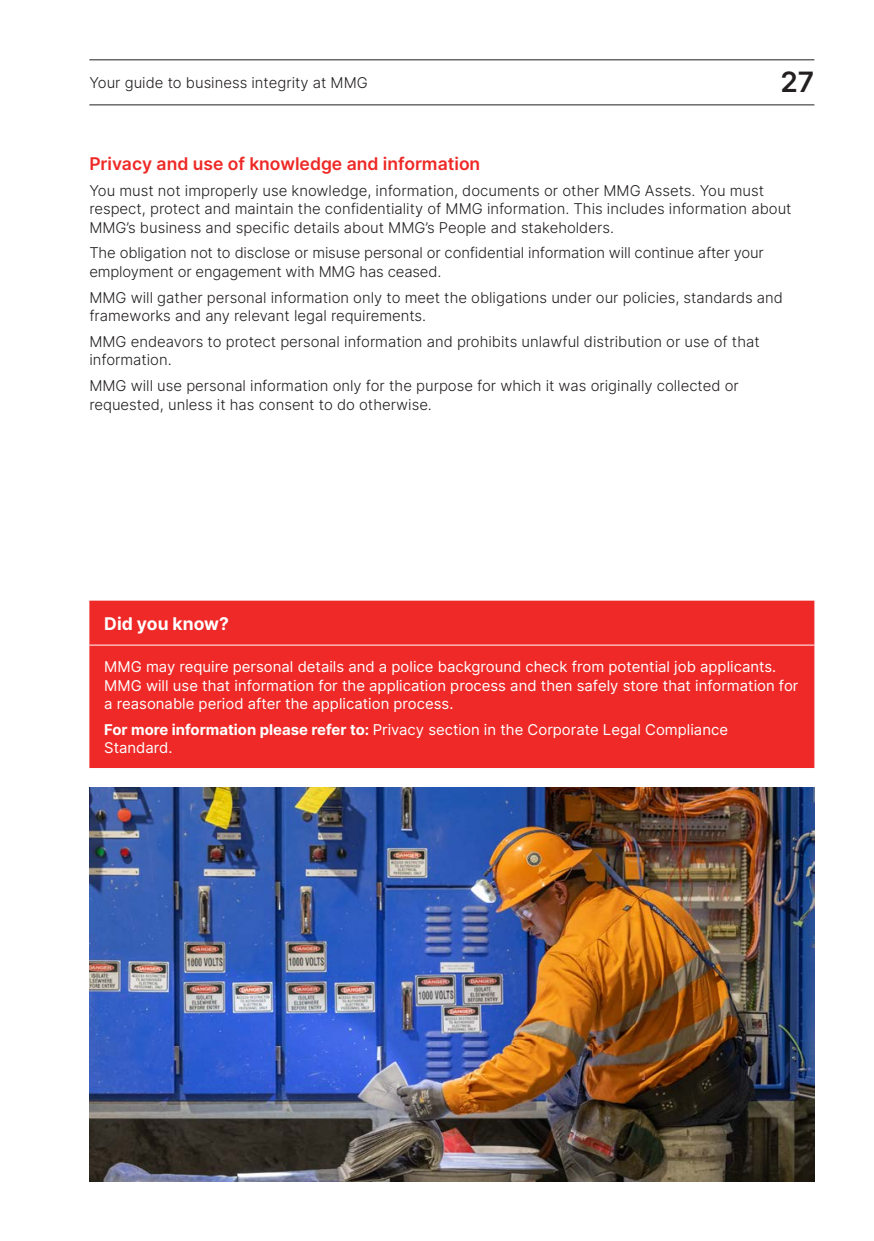
<style>
.page{position:relative;width:874px;height:1241px;background:#fff}
.page>*{position:absolute;margin:0;border:0;box-sizing:border-box;transform-origin:0 0}
.t1{font:600 28px "Inter";color:#231f20}
.B_subhead{font:600 17.5px "Inter";color:#ee2926}
.B_subhead-2{font:700 17.5px "Inter";color:#fff}
.A_Body{font:300 14.88px/18.4px "Inter";color:#231f20}
.A_Body-2{font:14.88px/18.4px "Inter";color:#fff}
.s1{font-weight:700}
</style>
<div class="page">
<div style="left:89px;top:600px;width:725px;height:168px;background:#ee2927"></div>
<hr style="left:89px;top:644px;width:725px;height:1px;background:#fff">
<img style="left:89px;top:787px;width:725px;height:394px">
<hr style="left:89px;top:59px;width:725px;height:1px;background:#231f20">
<hr style="left:89px;top:105px;width:725px;height:1px;background:#231f20">
<p class="A_Body" style="left:89px;top:73px;width:280px">Your guide to business integrity at MMG</p>
<h1 class="t1" style="left:780px;top:62px;width:35px">27</h1>
<p class="B_subhead" style="left:89px;top:151px;width:392px">Privacy and use of knowledge and information</p>
<p class="A_Body" style="left:89px;top:181px;width:703px">You must not improperly use knowledge, information, documents or other MMG Assets. You must respect, protect and maintain the confidentiality of MMG information. This includes information about<br>MMG’s business and specific details about MMG’s People and stakeholders.</p>
<p class="A_Body" style="left:89px;top:243px;width:675px">The obligation not to disclose or misuse personal or confidential information will continue after your employment or engagement with MMG has ceased.</p>
<p class="A_Body" style="left:89px;top:288px;width:694px">MMG will gather personal information only to meet the obligations under our policies, standards and frameworks and any relevant legal requirements.</p>
<p class="A_Body" style="left:89px;top:332px;width:671px">MMG endeavors to protect personal information and prohibits unlawful distribution or use of that information.</p>
<p class="A_Body" style="left:89px;top:376px;width:650px">MMG will use personal information only for the purpose for which it was originally collected or requested, unless it has consent to do otherwise.</p>
<p class="B_subhead-2" style="left:104px;top:611px;width:126px">Did you know?</p>
<p class="A_Body-2" style="left:104px;top:657px;width:695px">MMG may require personal details and a police background check from potential job applicants.<br>MMG will use that information for the application process and then safely store that information for a reasonable period after the application process.</p>
<p class="A_Body-2" style="left:104px;top:719px;width:625px"><span class="s1">For more information please refer to:</span> Privacy section in the Corporate Legal Compliance<br>Standard.</p>
</div>
